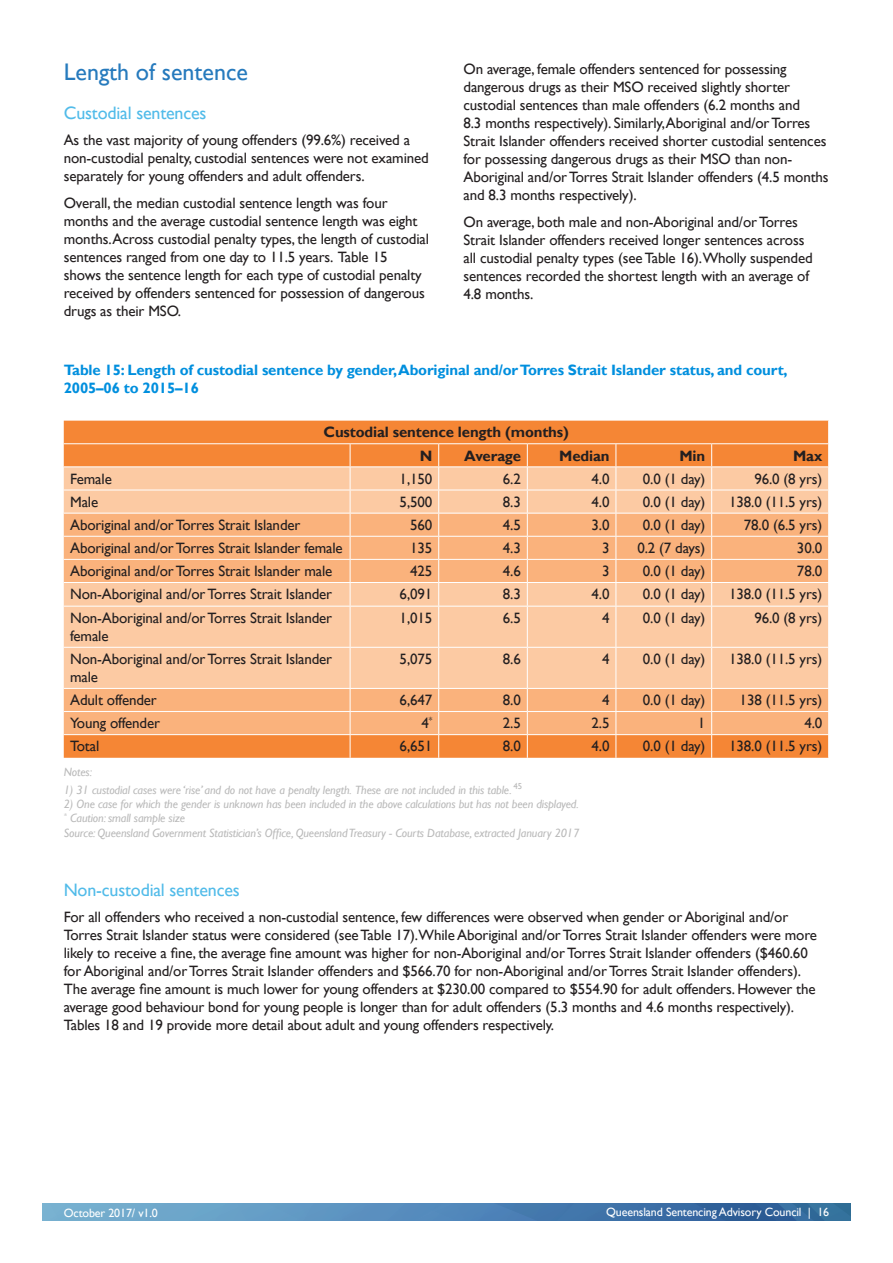
<style>
.page{position:relative;width:893px;height:1263px;background:#fff}
.page>*{position:absolute;margin:0;border:0;box-sizing:border-box;transform-origin:0 0}
._02_heading_2{font:24px "Gill Sans";color:#267abd}
._03_heading_3{font:18px "Gill Sans";letter-spacing:-.01em;color:#51bbe9}
._05_body_text{font:15px/18px "Gill Sans";letter-spacing:-.01em;color:#231f20}
._08_figure_table_hea{font:700 15px/18px "Gill Sans";letter-spacing:-.01em;color:#008fde}
._05_body_text-2{font:700 15px "Gill Sans";letter-spacing:-.01em;color:#231f20}
._09_source{font:italic 12px "Gill Sans";letter-spacing:-.01em;color:#bababa}
.t1{font:12px "Gill Sans";letter-spacing:-.01em;color:#fff}
</style>
<div class="page">
<div style="left:64px;top:607px;width:764px;height:81px;background:#fccaa3"></div>
<svg style="left:64px;top:421px;width:765px;height:185px;background:#f9b37e"></svg>
<hr style="left:350px;top:606px;width:1px;height:41px;background:#fff">
<hr style="left:438px;top:606px;width:1px;height:41px;background:#fff">
<hr style="left:527px;top:606px;width:1px;height:41px;background:#fff">
<hr style="left:616px;top:606px;width:1px;height:41px;background:#fff">
<hr style="left:711px;top:606px;width:1px;height:41px;background:#fff">
<hr style="left:64px;top:647px;width:286px;height:1px;background:#fff">
<hr style="left:350px;top:647px;width:89px;height:1px;background:#fff">
<hr style="left:350px;top:648px;width:1px;height:40px;background:#fff">
<hr style="left:439px;top:647px;width:88px;height:1px;background:#fff">
<hr style="left:438px;top:648px;width:1px;height:40px;background:#fff">
<hr style="left:527px;top:647px;width:89px;height:1px;background:#fff">
<hr style="left:527px;top:648px;width:1px;height:40px;background:#fff">
<hr style="left:616px;top:647px;width:96px;height:1px;background:#fff">
<hr style="left:616px;top:648px;width:1px;height:40px;background:#fff">
<hr style="left:712px;top:647px;width:117px;height:1px;background:#fff">
<hr style="left:711px;top:648px;width:1px;height:40px;background:#fff">
<svg style="left:64px;top:689px;width:765px;height:69px;background:#f8a669"></svg>
<svg style="left:43px;top:1204px;width:807px;height:16px;background:#5187b6"></svg>
<p class="_02_heading_2" style="left:64px;top:58px;width:186px">Length of sentence</p>
<p class="_03_heading_3" style="left:64px;top:102px;width:144px">Custodial sentences</p>
<p class="_05_body_text" style="left:64px;top:132px;width:367px">As the vast majority of young offenders (99.6%) received a non-custodial penalty, custodial sentences were not examined separately for young offenders and adult offenders.</p>
<p class="_05_body_text" style="left:64px;top:194px;width:367px">Overall, the median custodial sentence length was four months and the average custodial sentence length was eight months.Across custodial penalty types, the length of custodial sentences ranged from one day to 11.5 years. Table 15<br>shows the sentence length for each type of custodial penalty received by offenders sentenced for possession of dangerous drugs as their MSO.</p>
<p class="_05_body_text" style="left:463px;top:60px;width:367px">On average, female offenders sentenced for possessing dangerous drugs as their MSO received slightly shorter custodial sentences than male offenders (6.2 months and<br>8.3 months respectively). Similarly,Aboriginal and/or Torres Strait Islander offenders received shorter custodial sentences for possessing dangerous drugs as their MSO than non-Aboriginal and/or Torres Strait Islander offenders (4.5 months and 8.3 months respectively).</p>
<p class="_05_body_text" style="left:463px;top:213px;width:351px">On average, both male and non-Aboriginal and/or Torres Strait Islander offenders received longer sentences across all custodial penalty types (see Table 16).Wholly suspended sentences recorded the shortest length with an average of 4.8 months.</p>
<p class="_08_figure_table_hea" style="left:64px;top:361px;width:725px">Table 15: Length of custodial sentence by gender,Aboriginal and/or Torres Strait Islander status, and court,<br>2005–06 to 2015–16</p>
<p class="_05_body_text-2" style="left:324px;top:423px;width:247px">Custodial sentence length (months)</p>
<p class="_05_body_text-2" style="left:420px;top:446px;width:14px">N</p>
<p class="_05_body_text-2" style="left:464px;top:446px;width:58px">Average</p>
<p class="_05_body_text-2" style="left:559px;top:446px;width:52px">Median</p>
<p class="_05_body_text-2" style="left:679px;top:446px;width:27px">Min</p>
<p class="_05_body_text-2" style="left:793px;top:446px;width:31px">Max</p>
<p class="_05_body_text" style="left:70px;top:470px;width:43px">Female</p>
<p class="_05_body_text" style="left:400px;top:470px;width:34px">1,150</p>
<p class="_05_body_text" style="left:503px;top:470px;width:19px">6.2</p>
<p class="_05_body_text" style="left:592px;top:470px;width:19px">4.0</p>
<p class="_05_body_text" style="left:643px;top:470px;width:64px">0.0 (1 day)</p>
<p class="_05_body_text" style="left:754px;top:470px;width:69px">96.0 (8 yrs)</p>
<p class="_05_body_text" style="left:70px;top:493px;width:30px">Male</p>
<p class="_05_body_text" style="left:400px;top:493px;width:34px">5,500</p>
<p class="_05_body_text" style="left:503px;top:493px;width:19px">8.3</p>
<p class="_05_body_text" style="left:592px;top:493px;width:19px">4.0</p>
<p class="_05_body_text" style="left:643px;top:493px;width:64px">0.0 (1 day)</p>
<p class="_05_body_text" style="left:729px;top:493px;width:95px">138.0 (11.5 yrs)</p>
<p class="_05_body_text" style="left:70px;top:516px;width:232px">Aboriginal and/or Torres Strait Islander</p>
<p class="_05_body_text" style="left:410px;top:516px;width:24px">560</p>
<p class="_05_body_text" style="left:503px;top:516px;width:19px">4.5</p>
<p class="_05_body_text" style="left:592px;top:516px;width:19px">3.0</p>
<p class="_05_body_text" style="left:643px;top:516px;width:64px">0.0 (1 day)</p>
<p class="_05_body_text" style="left:744px;top:516px;width:80px">78.0 (6.5 yrs)</p>
<p class="_05_body_text" style="left:70px;top:539px;width:274px">Aboriginal and/or Torres Strait Islander female</p>
<p class="_05_body_text" style="left:410px;top:539px;width:24px">135</p>
<p class="_05_body_text" style="left:503px;top:539px;width:19px">4.3</p>
<p class="_05_body_text" style="left:602px;top:539px;width:9px">3</p>
<p class="_05_body_text" style="left:637px;top:539px;width:69px">0.2 (7 days)</p>
<p class="_05_body_text" style="left:797px;top:539px;width:27px">30.0</p>
<p class="_05_body_text" style="left:70px;top:562px;width:264px">Aboriginal and/or Torres Strait Islander male</p>
<p class="_05_body_text" style="left:410px;top:562px;width:24px">425</p>
<p class="_05_body_text" style="left:503px;top:562px;width:19px">4.6</p>
<p class="_05_body_text" style="left:602px;top:562px;width:9px">3</p>
<p class="_05_body_text" style="left:643px;top:562px;width:64px">0.0 (1 day)</p>
<p class="_05_body_text" style="left:797px;top:562px;width:27px">78.0</p>
<p class="_05_body_text" style="left:70px;top:585px;width:264px">Non-Aboriginal and/or Torres Strait Islander</p>
<p class="_05_body_text" style="left:400px;top:585px;width:34px">6,091</p>
<p class="_05_body_text" style="left:503px;top:585px;width:19px">8.3</p>
<p class="_05_body_text" style="left:592px;top:585px;width:19px">4.0</p>
<p class="_05_body_text" style="left:643px;top:585px;width:64px">0.0 (1 day)</p>
<p class="_05_body_text" style="left:729px;top:585px;width:95px">138.0 (11.5 yrs)</p>
<p class="_05_body_text" style="left:70px;top:609px;width:264px">Non-Aboriginal and/or Torres Strait Islander female</p>
<p class="_05_body_text" style="left:400px;top:609px;width:34px">1,015</p>
<p class="_05_body_text" style="left:503px;top:609px;width:19px">6.5</p>
<p class="_05_body_text" style="left:602px;top:609px;width:9px">4</p>
<p class="_05_body_text" style="left:643px;top:609px;width:64px">0.0 (1 day)</p>
<p class="_05_body_text" style="left:754px;top:609px;width:69px">96.0 (8 yrs)</p>
<p class="_05_body_text" style="left:70px;top:650px;width:264px">Non-Aboriginal and/or Torres Strait Islander male</p>
<p class="_05_body_text" style="left:400px;top:650px;width:34px">5,075</p>
<p class="_05_body_text" style="left:503px;top:650px;width:19px">8.6</p>
<p class="_05_body_text" style="left:602px;top:650px;width:9px">4</p>
<p class="_05_body_text" style="left:643px;top:650px;width:64px">0.0 (1 day)</p>
<p class="_05_body_text" style="left:729px;top:650px;width:95px">138.0 (11.5 yrs)</p>
<p class="_05_body_text" style="left:70px;top:691px;width:88px">Adult offender</p>
<p class="_05_body_text" style="left:400px;top:691px;width:34px">6,647</p>
<p class="_05_body_text" style="left:503px;top:691px;width:19px">8.0</p>
<p class="_05_body_text" style="left:602px;top:691px;width:9px">4</p>
<p class="_05_body_text" style="left:643px;top:691px;width:64px">0.0 (1 day)</p>
<p class="_05_body_text" style="left:740px;top:691px;width:84px">138 (11.5 yrs)</p>
<p class="_05_body_text" style="left:70px;top:714px;width:91px">Young offender</p>
<p class="_05_body_text" style="left:421px;top:714px;width:12px">4<sup>*</sup></p>
<p class="_05_body_text" style="left:503px;top:714px;width:19px">2.5</p>
<p class="_05_body_text" style="left:592px;top:714px;width:19px">2.5</p>
<p class="_05_body_text" style="left:698px;top:714px;width:9px">1</p>
<p class="_05_body_text" style="left:804px;top:714px;width:19px">4.0</p>
<p class="_05_body_text" style="left:70px;top:738px;width:31px">Total</p>
<p class="_05_body_text" style="left:400px;top:738px;width:34px">6,651</p>
<p class="_05_body_text" style="left:503px;top:738px;width:19px">8.0</p>
<p class="_05_body_text" style="left:592px;top:738px;width:19px">4.0</p>
<p class="_05_body_text" style="left:643px;top:738px;width:64px">0.0 (1 day)</p>
<p class="_05_body_text" style="left:729px;top:738px;width:95px">138.0 (11.5 yrs)</p>
<p class="_09_source" style="left:64px;top:764px;width:30px">Notes:</p>
<p class="_09_source" style="left:64px;top:782px;width:460px">1) 31 custodial cases were ‘rise’ and do not have a penalty length. These are not included in this table. <sup>45</sup></p>
<p class="_09_source" style="left:64px;top:797px;width:516px">2) One case for which the gender is unknown has been included in the above calculations but has not been displayed.</p>
<p class="_09_source" style="left:64px;top:811px;width:123px"><sup>*</sup> Caution: small sample size</p>
<p class="_09_source" style="left:64px;top:826px;width:517px">Source: Queensland Government Statistician’s Office, Queensland Treasury - Courts Database, extracted January 2017</p>
<p class="_03_heading_3" style="left:64px;top:879px;width:177px">Non-custodial sentences</p>
<p class="_05_body_text" style="left:64px;top:908px;width:755px">For all offenders who received a non-custodial sentence, few differences were observed when gender or Aboriginal and/or Torres Strait Islander status were considered (see Table 17).While Aboriginal and/or Torres Strait Islander offenders were more likely to receive a fine, the average fine amount was higher for non-Aboriginal and/or Torres Strait Islander offenders ($460.60 for Aboriginal and/or Torres Strait Islander offenders and $566.70 for non-Aboriginal and/or Torres Strait Islander offenders).<br>The average fine amount is much lower for young offenders at $230.00 compared to $554.90 for adult offenders. However the average good behaviour bond for young people is longer than for adult offenders (5.3 months and 4.6 months respectively).<br>Tables 18 and 19 provide more detail about adult and young offenders respectively.</p>
<p class="t1" style="left:64px;top:1205px;width:96px">October 2017/ v1.0</p>
<p class="t1" style="left:606px;top:1205px;width:225px">Queensland Sentencing Advisory Council | 16</p>
</div>
